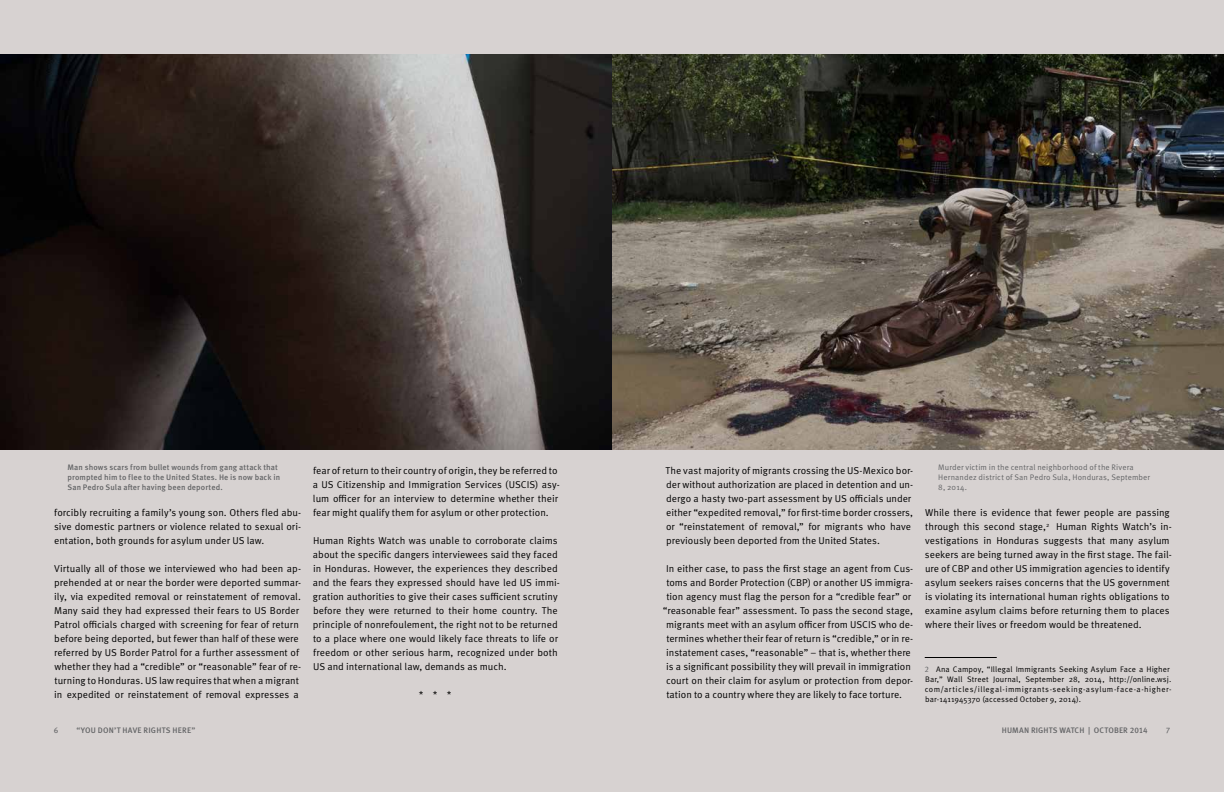
<style>
.page{position:relative;width:1224px;height:792px;background:#d7d2d1}
.page>*{position:absolute;margin:0;border:0;box-sizing:border-box;transform-origin:0 0}
.t1{font:10px/14px "Meta Pro Norm";color:#000}
.t2{font:8px/10px "Meta Pro Norm";letter-spacing:.02em;color:#000}
.t3{font:500 8px/10px "Meta Pro";letter-spacing:.015em;color:#636466}
.t4{font:8px/10px "Meta Pro Norm";letter-spacing:.015em;color:#636466}
.t5{font:500 8px "Meta Pro";letter-spacing:.035em;color:#636466}
.t6{font:8px "Meta Pro";color:#636466}
.s1{color:#636466}
</style>
<div class="page">
<hr style="left:925px;top:657px;width:72px;height:1px;background:#000">
<img style="left:0;top:54px;width:1224px;height:396px">
<p class="t3" style="left:68px;top:461px;width:214px">Man shows scars from bullet wounds from gang attack that prompted him to flee to the United States. He is now back in<br>San Pedro Sula after having been deported.</p>
<p class="t1" style="left:54px;top:505px;width:249px;text-align:justify">forcibly recruiting a family’s young son. Others fled abu&shy;sive domestic partners or violence related to sexual ori&shy;entation, both grounds for asylum under US law.</p>
<p class="t1" style="left:54px;top:561px;width:249px">Virtually all of those we interviewed who had been ap&shy;prehended at or near the border were deported summar&shy;ily, via expedited removal or reinstatement of removal.<br>Many said they had expressed their fears to US Border Patrol officials charged with screening for fear of return before being deported, but fewer than half of these were referred by US Border Patrol for a further assessment of whether they had a “credible” or “reasonable” fear of re&shy;turning to Honduras. US law requires that when a migrant in expedited or reinstatement of removal expresses a</p>
<p class="t1" style="left:313px;top:463px;width:249px">fear of return to their country of origin, they be referred to a US Citizenship and Immigration Services (USCIS) asy&shy;lum officer for an interview to determine whether their fear might qualify them for asylum or other protection.</p>
<p class="t1" style="left:313px;top:533px;width:249px">Human Rights Watch was unable to corroborate claims about the specific dangers interviewees said they faced in Honduras. However, the experiences they described and the fears they expressed should have led US immi&shy;gration authorities to give their cases sufficient scrutiny before they were returned to their home country. The principle of nonrefoulement, the right not to be returned to a place where one would likely face threats to life or freedom or other serious harm, recognized under both US and international law, demands as much.</p>
<p class="t1" style="left:419px;top:687px;width:34px">* * *</p>
<p class="t1" style="left:666px;top:463px;width:249px">The vast majority of migrants crossing the US-Mexico bor&shy;der without authorization are placed in detention and un&shy;dergo a hasty two-part assessment by US officials under either “expedited removal,” for first-time border crossers, or “reinstatement of removal,” for migrants who have previously been deported from the United States.</p>
<p class="t1" style="left:666px;top:561px;width:248px">In either case, to pass the first stage an agent from Cus-</p>
<p class="t1" style="left:666px;top:575px;width:248px">toms and Border Protection (CBP) or another US immigra-</p>
<p class="t1" style="left:666px;top:589px;width:246px">tion agency must flag the person for a “credible fear” or</p>
<p class="t1" style="left:663px;top:603px;width:252px">“reasonable fear” assessment. To pass the second stage,</p>
<p class="t1" style="left:666px;top:617px;width:248px">migrants meet with an asylum officer from USCIS who de-</p>
<p class="t1" style="left:666px;top:631px;width:248px">termines whether their fear of return is “credible,” or in re-</p>
<p class="t1" style="left:666px;top:645px;width:246px">instatement cases, “reasonable” – that is, whether there</p>
<p class="t1" style="left:666px;top:659px;width:246px">is a significant possibility they will prevail in immigration</p>
<p class="t1" style="left:666px;top:673px;width:249px">court on their claim for asylum or protection from depor-</p>
<p class="t1" style="left:666px;top:687px;width:237px">tation to a country where they are likely to face torture.</p>
<p class="t4" style="left:938px;top:461px;width:213px">Murder victim in the central neighborhood of the Rivera<br>Hernandez district of San Pedro Sula, Honduras, September<br>8, 2014.</p>
<p class="t1" style="left:925px;top:505px;width:249px">While there is evidence that fewer people are passing through this second stage,<sup>2</sup><sup>1</sup> Human Rights Watch’s in&shy;vestigations in Honduras suggests that many asylum seekers are being turned away in the first stage. The fail&shy;ure of CBP and other US immigration agencies to identify asylum seekers raises concerns that the US government is violating its international human rights obligations to examine asylum claims before returning them to places where their lives or freedom would be threatened.</p>
<p class="t2" style="left:925px;top:664px;width:248px"><span class="s1">2</span> Ana Campoy, “Illegal Immigrants Seeking Asylum Face a Higher Bar,” Wall Street Journal, September 28, 2014, http://online.wsj. com/articles/illegal-immigrants-seeking-asylum-face-a-higher&shy;bar-1411945370 (accessed October 9, 2014).</p>
<p class="t6" style="left:54px;top:724px;width:6px">6</p>
<p class="t5" style="left:76px;top:724px;width:78px">“You Don ’t Have Rights</p>
<p class="t3" style="left:173px;top:725px;width:24px">Here”</p>
<p class="t3" style="left:1002px;top:725px;width:148px">HUMAN RIGHTS WATCH | OCTOBER 2014</p>
<p class="t6" style="left:1166px;top:724px;width:6px">7</p>
</div>
